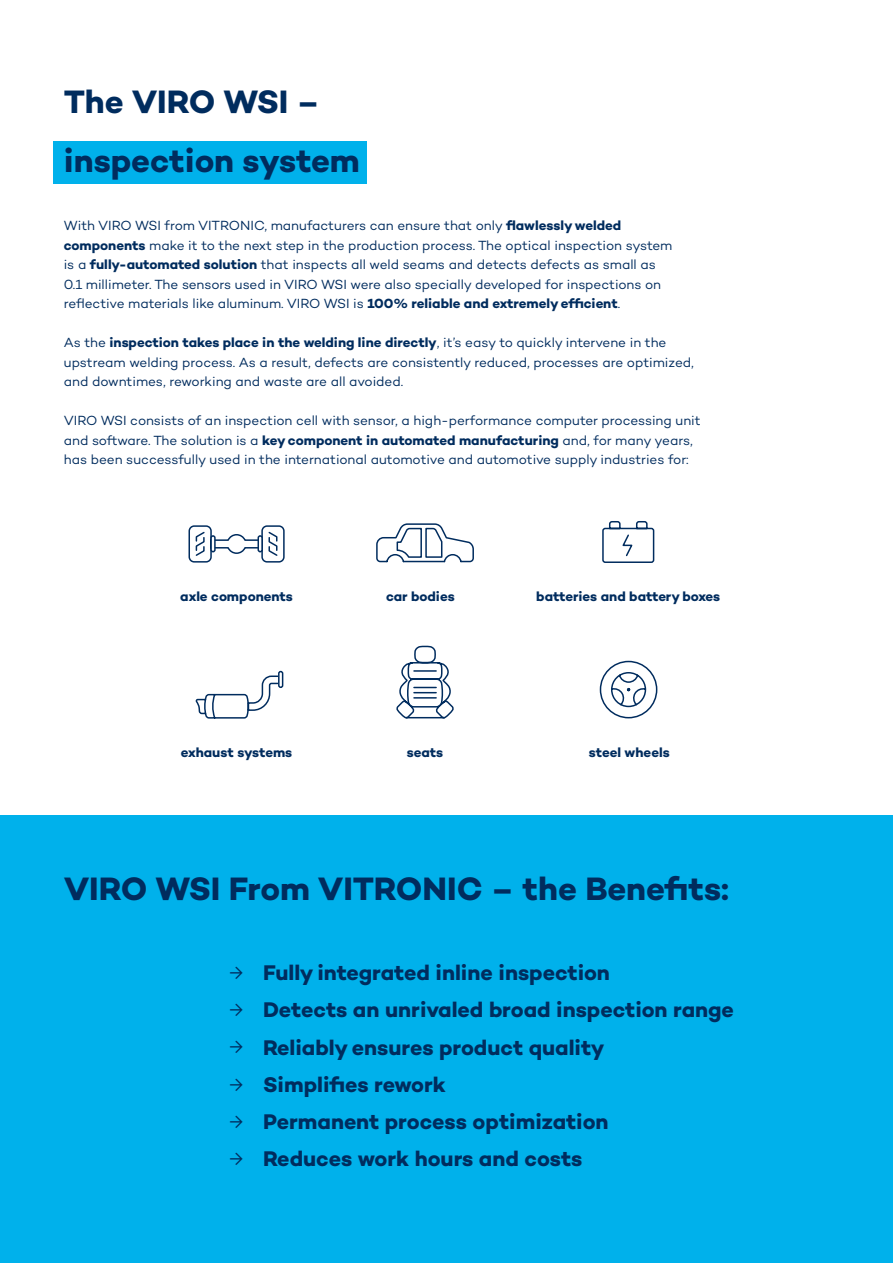
<style>
.page{position:relative;width:893px;height:1263px;background:#fff}
.page>*{position:absolute;margin:0;border:0;box-sizing:border-box;transform-origin:0 0}
.t1{font:700 33px/58.5px "Campton";letter-spacing:-.005em;color:#002c5e}
.t2{font:700 21.6px "Campton";color:#002c5e}
.t3{font:13.5px/19.5px "Campton";letter-spacing:-.005em;color:#002c5e}
.t4{font:700 13.5px "Campton";color:#002c5e}
.s1{font-weight:700}
.s2{font-weight:400;font-size:18px}
</style>
<div class="page">
<div style="left:54px;top:142px;width:313px;height:42px;background:#00b1eb"></div>
<div style="left:0;top:816px;width:893px;height:447px;background:#00b1eb"></div>
<svg style="left:602px;top:521px;width:53px;height:42px"></svg>
<svg style="left:188px;top:525px;width:97px;height:38px"></svg>
<svg style="left:195px;top:675px;width:84px;height:44px"></svg>
<svg style="left:396px;top:645px;width:58px;height:74px"></svg>
<svg style="left:599px;top:660px;width:59px;height:59px"></svg>
<svg style="left:376px;top:523px;width:98px;height:40px"></svg>
<div style="left:210px;top:535px;width:6px;height:17px;border:2px solid #002c5e;border-radius:2px"></div>
<div style="left:278px;top:671px;width:5px;height:17px;border:2px solid #002c5e;border-radius:2px"></div>
<div style="left:257px;top:535px;width:6px;height:17px;border:2px solid #002c5e;border-radius:2px"></div>
<p class="t1" style="left:64px;top:72px;width:298px">The VIRO WSI – inspection system</p>
<p class="t3" style="left:64px;top:216px;width:610px">With VIRO WSI from VITRONIC, manufacturers can ensure that only <span class="s1">flawlessly welded components</span> make it to the next step in the production process. The optical inspection system is a <span class="s1">fully-automated solution</span> that inspects all weld seams and detects defects as small as 0.1 millimeter. The sensors used in VIRO WSI were also specially developed for inspections on reflective materials like aluminum. VIRO WSI is <span class="s1">100% reliable and extremely efficient</span>.</p>
<p class="t3" style="left:64px;top:333px;width:632px">As the <span class="s1">inspection takes place in the welding line directly</span>, it’s easy to quickly intervene in the upstream welding process. As a result, defects are consistently reduced, processes are optimized, and downtimes, reworking and waste are all avoided.</p>
<p class="t3" style="left:64px;top:411px;width:638px">VIRO WSI consists of an inspection cell with sensor, a high-performance computer processing unit and software. The solution is a <span class="s1">key component in automated manufacturing</span> and, for many years, has been successfully used in the international automotive and automotive supply industries for:</p>
<p class="t4" style="left:180px;top:588px;width:114px">axle components</p>
<p class="t4" style="left:536px;top:588px;width:185px">batteries and battery boxes</p>
<p class="t4" style="left:386px;top:588px;width:70px">car bodies</p>
<p class="t4" style="left:181px;top:744px;width:113px">exhaust systems</p>
<p class="t4" style="left:407px;top:744px;width:38px">seats</p>
<p class="t4" style="left:589px;top:744px;width:82px">steel wheels</p>
<p class="t1" style="left:64px;top:859px;width:667px">VIRO WSI From VITRONIC – the Benefits:</p>
<p class="t2" style="left:230px;top:959px;width:382px"><span class="s2">→</span> Fully integrated inline inspection</p>
<p class="t2" style="left:230px;top:996px;width:506px"><span class="s2">→</span> Detects an unrivaled broad inspection range</p>
<p class="t2" style="left:230px;top:1033px;width:376px"><span class="s2">→</span> Reliably ensures product quality</p>
<p class="t2" style="left:230px;top:1070px;width:218px"><span class="s2">→</span> Simplifies rework</p>
<p class="t2" style="left:230px;top:1108px;width:380px"><span class="s2">→</span> Permanent process optimization</p>
<p class="t2" style="left:230px;top:1145px;width:354px"><span class="s2">→</span> Reduces work hours and costs</p>
</div>
